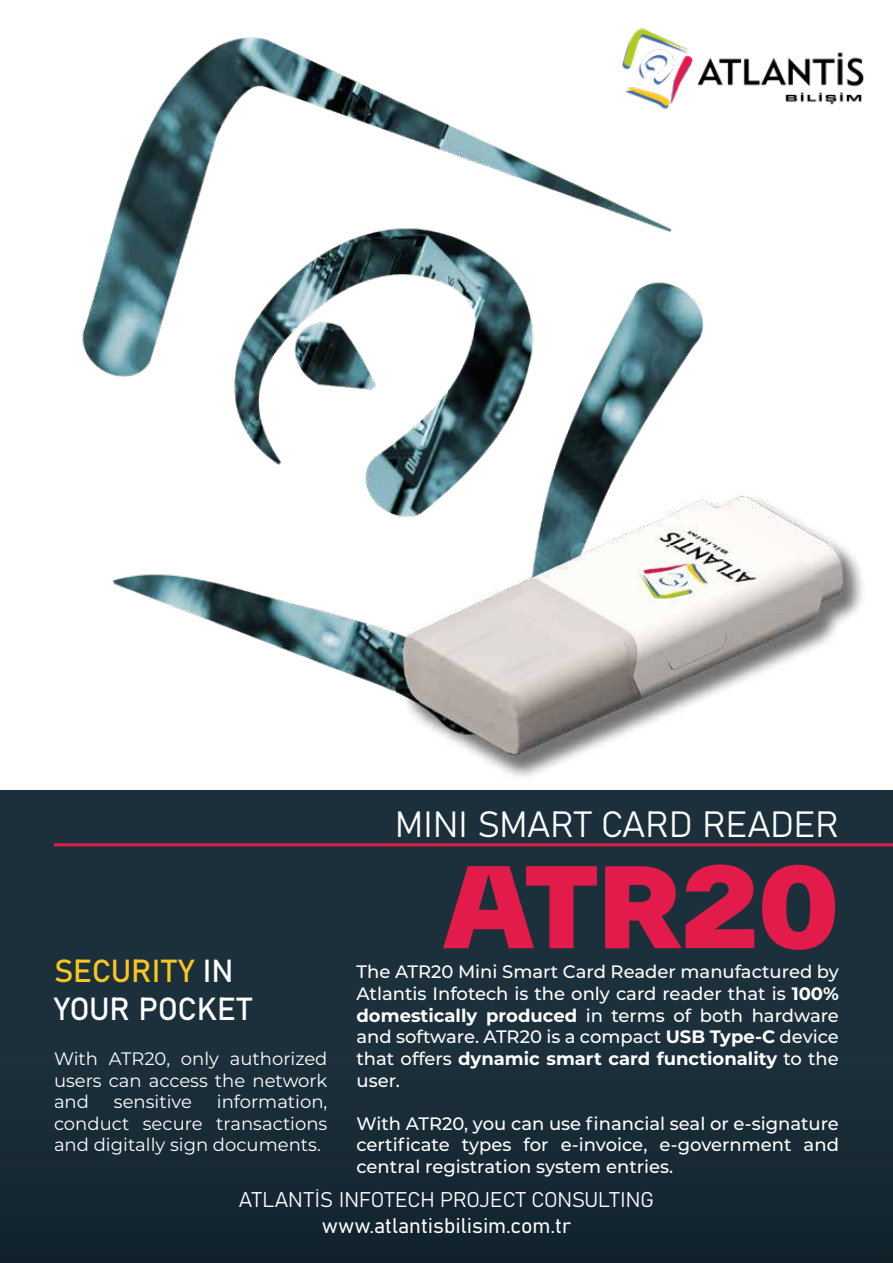
<style>
.page{position:relative;width:893px;height:1263px;background:#fff}
.page>*{position:absolute;margin:0;border:0;box-sizing:border-box;transform-origin:0 0}
.t1{font:900 108px "TWK Everett";color:#e31b4b}
.t2{font:36px "Bahnschrift";color:#fff}
.t3{font:31.5px/37.8px "Bahnschrift";letter-spacing:-.01em;color:#fff}
.t4{font:21px/25.2px "Bahnschrift";color:#fff;text-align:center}
.t5{font:500 18px/21.6px "Montserrat";color:#fff;text-align:justify}
.t6{font:18px/21.6px "Montserrat";color:#fff;text-align:justify}
.s1{color:#fbc621}
.s2{font-weight:700}
</style>
<div class="page">
<div style="left:0;top:791px;width:893px;height:472px;background:linear-gradient(to right,#192d39,#192c38)"></div>
<hr style="left:54px;top:843px;width:839px;height:3px;background:#e31b4b">
<img style="left:82px;top:37px;width:622px;height:648px">
<img style="left:611px;top:28px;width:90px;height:84px">
<img style="left:689px;top:52px;width:175px;height:38px">
<img style="left:785px;top:92px;width:77px;height:13px">
<img style="left:378px;top:372px;width:503px;height:504px">
<h2 class="t2" style="left:395px;top:796px;width:445px">MINI SMART CARD READER</h2>
<h1 class="t1" style="left:444px;top:827px;width:397px">ATR20</h1>
<h3 class="t3" style="left:54px;top:950px;width:199px"><span class="s1">SECURITY</span> IN<br>YOUR POCKET</h3>
<p class="t5" style="left:356px;top:960px;width:484px">The ATR20 Mini Smart Card Reader manufactured by Atlantis Infotech is the only card reader that is <span class="s2">100% domestically produced</span> in terms of both hardware and software. ATR20 is a compact <span class="s2">USB Type-C</span> device that offers <span class="s2">dynamic smart card functionality</span> to the user.</p>
<p class="t5" style="left:356px;top:1112px;width:484px">With ATR20, you can use financial seal or e-signature certificate types for e-invoice, e-government and central registration system entries.</p>
<p class="t4" style="left:239px;top:1186px;width:417px">ATLANTİS INFOTECH PROJECT CONSULTING www.atlantisbilisim.com.tr</p>
<p class="t6" style="left:54px;top:1047px;width:275px">With ATR20, only authorized users can access the network and</p>
<p class="t6" style="left:54px;top:1090px;width:275px;text-indent:163px">information, conduct secure transactions and digitally sign documents.</p>
<p class="t6" style="left:114px;top:1090px;width:80px">sensitive</p>
</div>
